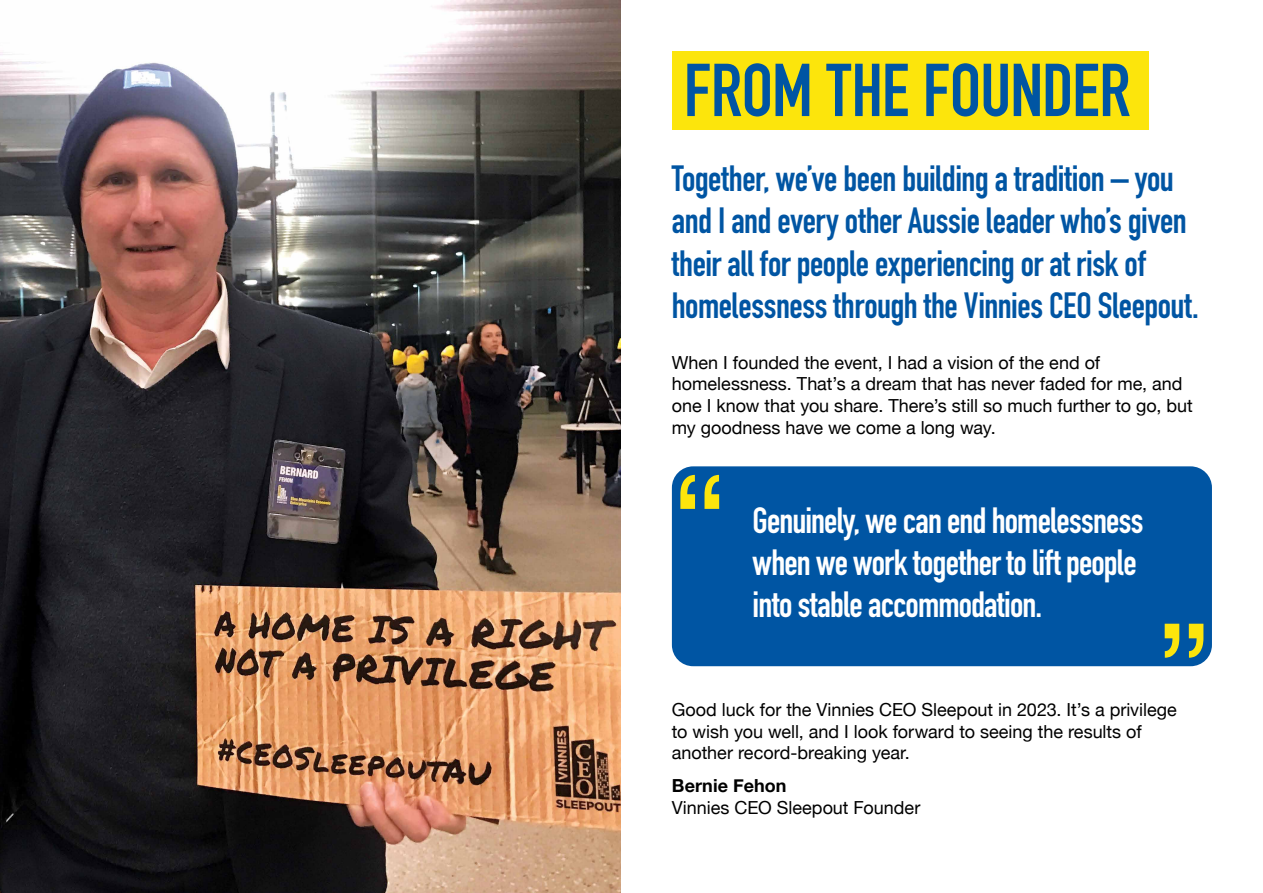
<style>
.page{position:relative;width:1263px;height:893px;background:#fff}
.page>*{position:absolute;margin:0;border:0;box-sizing:border-box;transform-origin:0 0}
.t1{font:700 73.5px "DIN Condensed";letter-spacing:-.015em;color:#0055a3}
.t2{font:700 36px/42px "DIN Condensed";letter-spacing:-.015em;color:#0055a3}
.t3{font:700 36px/42px "DIN Condensed";letter-spacing:-.025em;color:#fff}
.t4{font:18px/21.6px "Helvetica Neue";color:#000}
.t5{font:700 18px "Helvetica Neue";letter-spacing:.005em;color:#000}
</style>
<div class="page">
<div style="left:672px;top:51px;width:476px;height:79px;background:#fce50c"></div>
<img style="left:0;top:0;width:621px;height:893px">
<div style="left:672px;top:466px;width:540px;height:200px;background:#0055a3;border-radius:21px"></div>
<svg style="left:1165px;top:624px;width:38px;height:34px"></svg>
<svg style="left:680px;top:475px;width:39px;height:34px"></svg>
<h1 class="t1" style="left:684px;top:41px;width:448px">FROM THE FOUNDER</h1>
<h2 class="t2" style="left:672px;top:158px;width:528px">Together, we’ve been building a tradition – you and I and every other Aussie leader who’s given their all for people experiencing or at risk of homelessness through the Vinnies CEO Sleepout.</h2>
<p class="t4" style="left:672px;top:353px;width:522px">When I founded the event, I had a vision of the end of homelessness. That’s a dream that has never faded for me, and one I know that you share. There’s still so much further to go, but my goodness have we come a long way.</p>
<h2 class="t3" style="left:753px;top:500px;width:392px">Genuinely, we can end homelessness when we work together to lift people into stable accommodation.</h2>
<p class="t4" style="left:672px;top:700px;width:506px">Good luck for the Vinnies CEO Sleepout in 2023. It’s a privilege to wish you well, and I look forward to seeing the results of another record-breaking year.</p>
<p class="t5" style="left:672px;top:772px;width:116px">Bernie Fehon</p>
<p class="t4" style="left:672px;top:798px;width:250px">Vinnies CEO Sleepout Founder</p>
</div>
